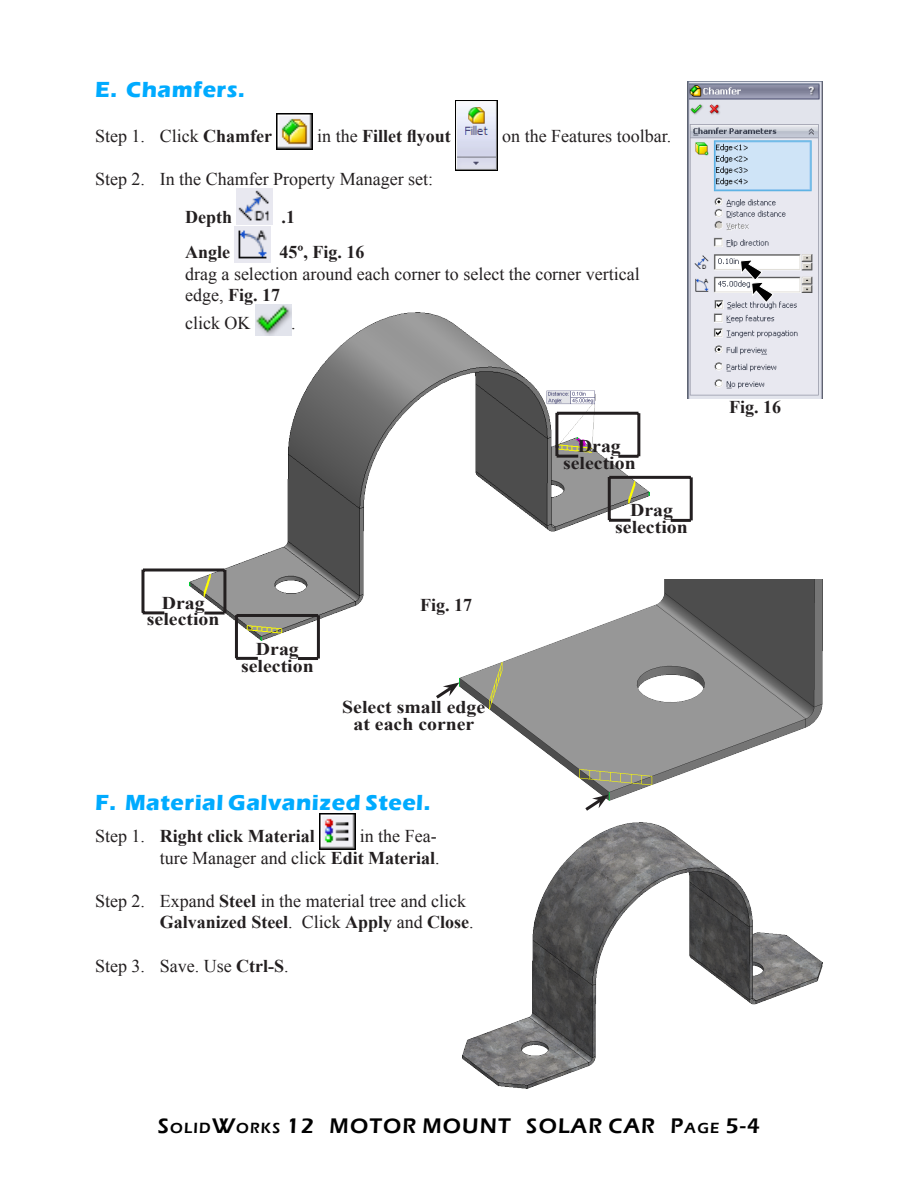
<style>
.page{position:relative;width:918px;height:1188px;background:#fff}
.page>*{position:absolute;margin:0;border:0;box-sizing:border-box;transform-origin:0 0}
.Subhead_1{font:700 22.5px "Eras ITC";letter-spacing:.025em;color:#00abff}
.t1{font:600 21.75px "Eras ITC";letter-spacing:.055em;color:#000}
.Body_text{font:18px/21.6px "Times New Roman";color:#231f20}
.Coor{font:700 18px/16.5px "Times New Roman";color:#231f20;text-align:center;scale:1.1 1}
.Body_text-2{font:700 18px "Times New Roman";color:#231f20}
.Fig_No{font:700 18px "Times New Roman";color:#231f20}
.s1{font-weight:700}
.s2{font-weight:400}
.s3{font-size:15.15px}
</style>
<div class="page">
<img style="left:277px;top:113px;width:36px;height:36px">
<img style="left:455px;top:100px;width:43px;height:70px">
<img style="left:237px;top:189px;width:36px;height:36px">
<img style="left:235px;top:227px;width:36px;height:36px">
<img style="left:255px;top:305px;width:36px;height:8px">
<img style="left:319px;top:814px;width:36px;height:36px">
<img style="left:688px;top:81px;width:135px;height:317px">
<svg style="left:740px;top:259px;width:34px;height:44px"></svg>
<img style="left:189px;top:313px;width:461px;height:327px">
<img style="left:459px;top:580px;width:364px;height:221px">
<img style="left:463px;top:822px;width:360px;height:267px">
<svg style="left:436px;top:682px;width:23px;height:17px"></svg>
<svg style="left:582px;top:795px;width:27px;height:16px"></svg>
<hr style="left:235px;top:615px;width:3px;height:43px;background:#231f20">
<hr style="left:236px;top:614px;width:82px;height:3px;background:#231f20">
<hr style="left:317px;top:615px;width:3px;height:44px;background:#231f20">
<hr style="left:298px;top:657px;width:20px;height:3px;background:#231f20">
<hr style="left:236px;top:657px;width:22px;height:3px;background:#231f20">
<hr style="left:141px;top:570px;width:3px;height:43px;background:#231f20">
<hr style="left:143px;top:568px;width:82px;height:3px;background:#231f20">
<hr style="left:223px;top:570px;width:3px;height:43px;background:#231f20">
<hr style="left:204px;top:612px;width:21px;height:3px;background:#231f20">
<hr style="left:143px;top:611px;width:21px;height:3px;background:#231f20">
<hr style="left:608px;top:477px;width:3px;height:43px;background:#231f20">
<hr style="left:609px;top:476px;width:82px;height:3px;background:#231f20">
<hr style="left:690px;top:477px;width:3px;height:43px;background:#231f20">
<hr style="left:671px;top:519px;width:20px;height:3px;background:#231f20">
<hr style="left:609px;top:519px;width:22px;height:3px;background:#231f20">
<hr style="left:555px;top:413px;width:3px;height:43px;background:#231f20">
<hr style="left:557px;top:412px;width:82px;height:3px;background:#231f20">
<hr style="left:637px;top:413px;width:3px;height:43px;background:#231f20">
<hr style="left:618px;top:455px;width:21px;height:3px;background:#231f20">
<hr style="left:557px;top:455px;width:21px;height:3px;background:#231f20">
<p class="Subhead_1" style="left:95px;top:76px;width:151px">E. Chamfers.</p>
<p class="Body_text" style="left:95px;top:125px;width:179px">Step 1. Click <span class="s1">Chamfer</span></p>
<p class="Body_text-2" style="left:317px;top:123px;width:135px"><span class="s2">in the</span> Fillet flyout</p>
<p class="Body_text" style="left:502px;top:125px;width:170px">on the Features toolbar.</p>
<p class="Body_text" style="left:185px;top:160px;width:250px;line-height:38.1px;text-indent:-90px">Step 2. In the Chamfer Property Manager set:<br><span class="s1">Depth</span></p>
<p class="Body_text-2" style="left:282px;top:205px;width:15px">.1</p>
<p class="Body_text" style="left:185px;top:241px;width:456px;text-indent:94px"><span class="s1">45º, Fig. 16<br></span>drag a selection around each corner to select the corner vertical edge, <span class="s1">Fig. 17</span></p>
<p class="Body_text" style="left:185px;top:312px;width:67px">click OK</p>
<p class="Body_text" style="left:291px;top:312px;width:6px">.</p>
<p class="Body_text-2" style="left:185px;top:240px;width:46px">Angle</p>
<p class="Coor" style="left:147px;top:594px;width:67px">Drag selection</p>
<p class="Coor" style="left:241px;top:640px;width:67px">Drag selection</p>
<p class="Fig_No" style="left:420px;top:593px;width:54px">Fig. 17</p>
<p class="Coor" style="left:342px;top:698px;width:131px">Select small edge at each corner</p>
<p class="Subhead_1" style="left:95px;top:790px;width:337px">F. Material Galvanized Steel.</p>
<p class="Body_text-2" style="left:95px;top:824px;width:221px"><span class="s2">Step 1.</span> Right click Material</p>
<p class="Body_text" style="left:160px;top:825px;width:281px;text-align:right">in the Fea-<br>ture Manager and click <span class="s1">Edit Material</span>.</p>
<p class="Body_text" style="left:160px;top:890px;width:315px;text-indent:-65px">Step 2. Expand <span class="s1">Steel</span> in the material tree and click<br><span class="s1">Galvanized Steel</span>. Click <span class="s1">Apply</span> and <span class="s1">Close</span>.</p>
<p class="Body_text" style="left:95px;top:955px;width:195px">Step 3. Save. Use <span class="s1">Ctrl-S</span>.</p>
<p class="Coor" style="left:563px;top:437px;width:67px">Drag selection</p>
<p class="Coor" style="left:615px;top:502px;width:67px">Drag selection</p>
<p class="Fig_No" style="left:729px;top:395px;width:54px">Fig. 16</p>
<p class="t1" style="left:158px;top:1114px;width:604px">S<span class="s3">OLID</span>W<span class="s3">ORKS</span> 12 MOTOR MOUNT SOLAR CAR P<span class="s3">AGE</span> 5-4</p>
</div>
